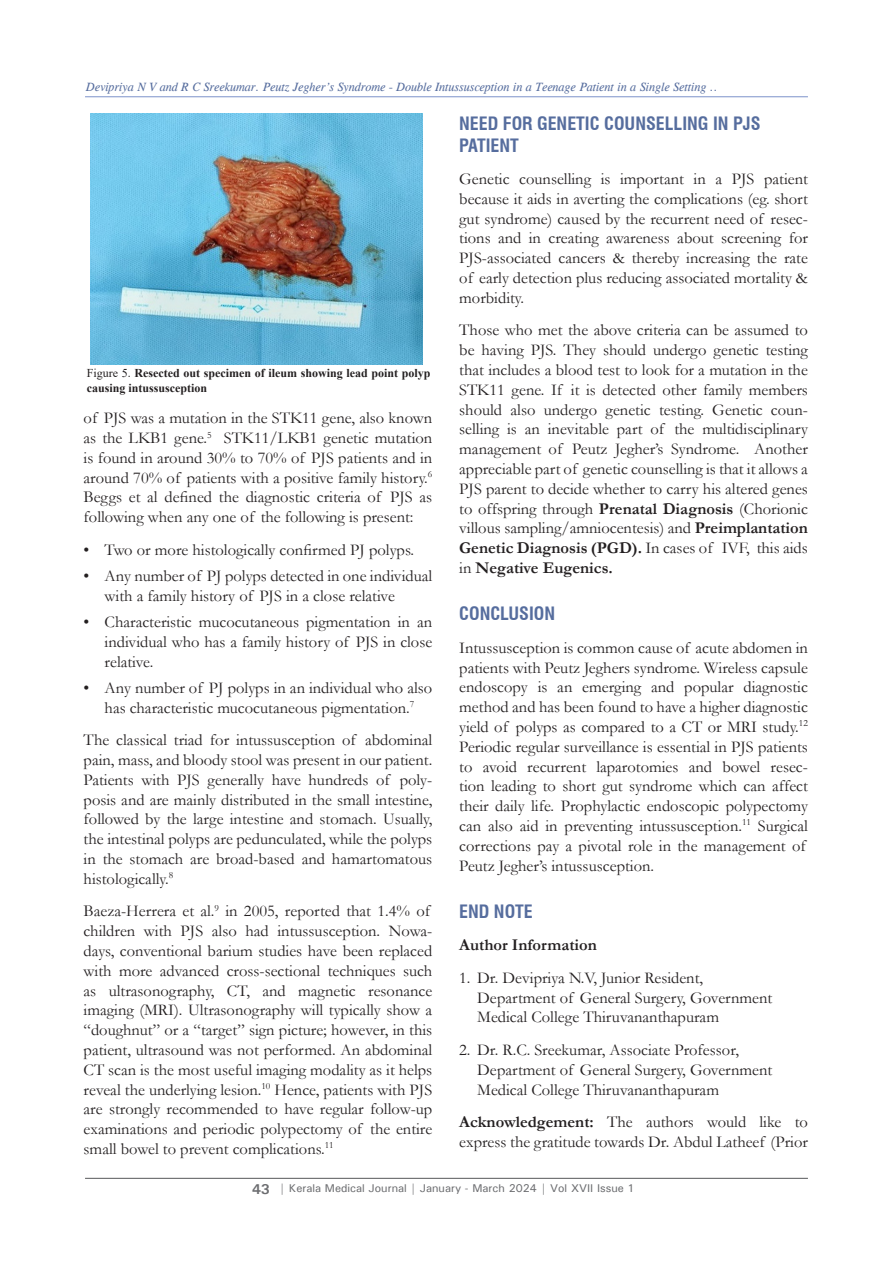
<style>
.page{position:relative;width:893px;height:1263px;background:#fff}
.page>*{position:absolute;margin:0;border:0;box-sizing:border-box;transform-origin:0 0}
.Head_1{font:700 condensed 18px/21.6px "Swiss 721 BT";color:#566d9e}
.Para_1{font:16.5px/19.8px "Garamond";color:#231f20}
.Para_1-2{font:700 16.5px "Garamond";color:#231f20}
.t1{font:italic 12px "CG Times";color:#566d9e}
.Para_1-3{font:700 12px/14.4px "Times New Roman";color:#231f20}
.t2{font:500 11.25px "Univers";color:#6c6d70}
.s1{font-weight:400}
.s2{font-weight:700}
.s3{font-weight:700;font-size:14.25px}
</style>
<div class="page">
<hr style="left:85px;top:1178px;width:723px;height:1px;background:#57585a">
<hr style="left:85px;top:96px;width:723px;height:1px;background:#8b9ed0">
<img style="left:90px;top:114px;width:333px;height:250px">
<p class="t1" style="left:86px;top:80px;width:633px">Devipriya N V and R C Sreekumar. Peutz Jegher’s Syndrome - Double Intussusception in a Teenage Patient in a Single Setting ..</p>
<p class="Para_1-3" style="left:87px;top:366px;width:345px"><span class="s1">Figure 5.</span> Resected out specimen of ileum showing lead point polyp causing intussusception</p>
<p class="Para_1" style="left:84px;top:408px;width:350px;text-align:justify">of PJS was a mutation in the STK11 gene, also known as the LKB1 gene.<sup>5</sup> STK11/LKB1 genetic mutation is found in around 30% to 70% of PJS patients and in around 70% of patients with a positive family history.<sup>6<br></sup>Beggs et al defined the diagnostic criteria of PJS as following when any one of the following is present:</p>
<p class="Para_1" style="left:84px;top:539px;width:332px">• Two or more histologically confirmed PJ polyps.</p>
<p class="Para_1" style="left:105px;top:565px;width:329px;text-indent:-21px">• Any number of PJ polyps detected in one individual with a family history of PJS in a close relative</p>
<p class="Para_1" style="left:105px;top:611px;width:329px;text-align:justify;text-indent:-21px">• Characteristic mucocutaneous pigmentation in an individual who has a family history of PJS in close relative.</p>
<p class="Para_1" style="left:84px;top:677px;width:350px;text-align:center">• Any number of PJ polyps in an individual who also has characteristic mucocutaneous pigmentation.<sup>7</sup></p>
<p class="Para_1" style="left:84px;top:730px;width:350px;text-align:justify">The classical triad for intussusception of abdominal pain, mass, and bloody stool was present in our patient.<br>Patients with PJS generally have hundreds of poly&shy;posis and are mainly distributed in the small intestine, followed by the large intestine and stomach. Usually, the intestinal polyps are pedunculated, while the polyps in the stomach are broad-based and hamartomatous histologically.<sup>8</sup></p>
<p class="Para_1" style="left:84px;top:901px;width:350px">Baeza-Herrera et al.<sup>9</sup> in 2005, reported that 1.4% of children with PJS also had intussusception. Nowa&shy;days, conventional barium studies have been replaced with more advanced cross-sectional techniques such as ultrasonography, CT, and magnetic resonance imaging (MRI). Ultrasonography will typically show a “doughnut” or a “target” sign picture; however, in this patient, ultrasound was not performed. An abdominal CT scan is the most useful imaging modality as it helps reveal the underlying lesion.<sup>10</sup> Hence, patients with PJS are strongly recommended to have regular follow-up examinations and periodic polypectomy of the entire small bowel to prevent complications.<sup>11</sup></p>
<p class="Head_1" style="left:459px;top:113px;width:303px">NEED FOR GENETIC COUNSELLING IN PJS<br>PATIENT</p>
<p class="Para_1" style="left:459px;top:169px;width:350px;text-align:justify">Genetic counselling is important in a PJS patient because it aids in averting the complications (eg. short gut syndrome) caused by the recurrent need of resec&shy;tions and in creating awareness about screening for PJS-associated cancers &amp; thereby increasing the rate of early detection plus reducing associated mortality &amp; morbidity.</p>
<p class="Para_1" style="left:459px;top:320px;width:350px;text-align:justify">Those who met the above criteria can be assumed to be having PJS. They should undergo genetic testing that includes a blood test to look for a mutation in the STK11 gene. If it is detected other family members should also undergo genetic testing. Genetic coun&shy;selling is an inevitable part of the multidisciplinary management of Peutz Jegher’s Syndrome. Another appreciable part of genetic counselling is that it allows a PJS parent to decide whether to carry his altered genes to offspring through <span class="s2">Prenatal Diagnosis</span> (Chorionic villous sampling/amniocentesis) and <span class="s2">Preimplantation Genetic Diagnosis (PGD).</span> In cases of IVF, this aids in <span class="s2">Negative Eugenics.</span></p>
<p class="Head_1" style="left:459px;top:603px;width:97px">CONCLUSION</p>
<p class="Para_1" style="left:459px;top:637px;width:350px">Intussusception is common cause of acute abdomen in patients with Peutz Jeghers syndrome. Wireless capsule endoscopy is an emerging and popular diagnostic method and has been found to have a higher diagnostic yield of polyps as compared to a CT or MRI study.<sup>12<br></sup>Periodic regular surveillance is essential in PJS patients to avoid recurrent laparotomies and bowel resec&shy;tion leading to short gut syndrome which can affect their daily life. Prophylactic endoscopic polypectomy can also aid in preventing intussusception.<sup>11</sup> Surgical corrections pay a pivotal role in the management of Peutz Jegher’s intussusception.</p>
<p class="Head_1" style="left:459px;top:900px;width:75px">END NOTE</p>
<p class="Para_1-2" style="left:459px;top:934px;width:139px">Author Information</p>
<p class="Para_1" style="left:477px;top:967px;width:297px;text-indent:-18px">1. Dr. Devipriya N.V, Junior Resident,<br>Department of General Surgery, Government<br>Medical College Thiruvananthapuram</p>
<p class="Para_1" style="left:477px;top:1039px;width:297px;text-indent:-18px">2. Dr. R.C. Sreekumar, Associate Professor,<br>Department of General Surgery, Government<br>Medical College Thiruvananthapuram</p>
<p class="Para_1" style="left:459px;top:1112px;width:350px"><span class="s2">Acknowledgement:</span> The authors would like to express the gratitude towards Dr. Abdul Latheef (Prior</p>
<p class="t2" style="left:252px;top:1181px;width:384px"><span class="s3">43</span> <span class="s2">|</span> Kerala Medical Journal | January - March 2024 | Vol XVII Issue 1</p>
</div>
